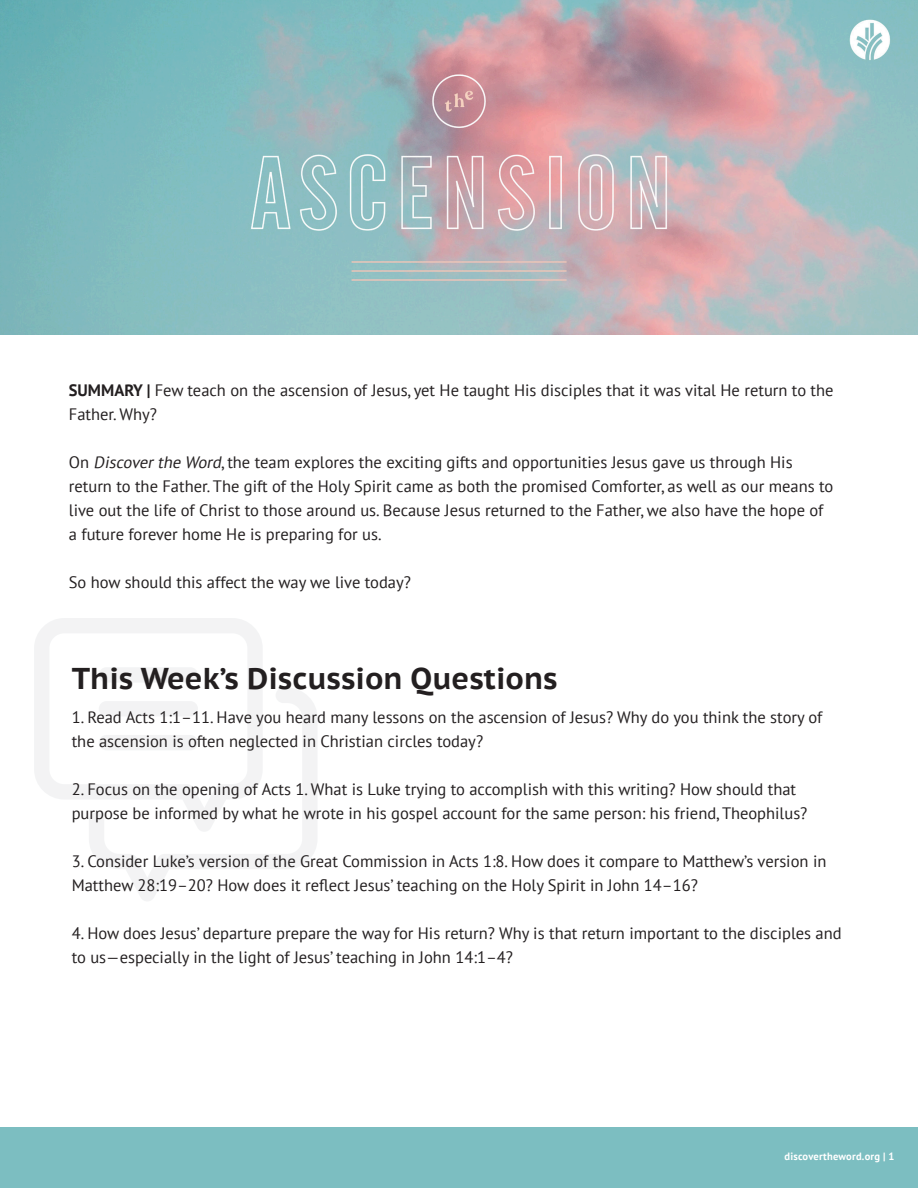
<style>
.page{position:relative;width:918px;height:1188px;background:#fff}
.page>*{position:absolute;margin:0;border:0;box-sizing:border-box;transform-origin:0 0}
.t1{font:700 30px "PT Sans Caption";color:#231f20}
.t2{font:16.5px/24px "PT Sans";color:#231f20}
.t3{font:700 10.5px "PT Sans";letter-spacing:.02em;color:#fff}
.s1{font-weight:700}
.s2{font-style:italic}
</style>
<div class="page">
<svg style="left:34px;top:618px;width:228px;height:181px"></svg>
<svg style="left:89px;top:688px;width:228px;height:213px"></svg>
<div style="left:0;top:1128px;width:918px;height:60px;background:#7cbec1"></div>
<img style="left:0;top:0;width:918px;height:335px">
<p class="t2" style="left:69px;top:378px;width:766px"><span class="s1">SUMMARY |</span> Few teach on the ascension of Jesus, yet He taught His disciples that it was vital He return to the<br>Father. Why?</p>
<p class="t2" style="left:69px;top:450px;width:766px">On <span class="s2">Discoverthe Word</span>, the team explores the exciting gifts and opportunities Jesus gave us through His return to the Father. The gift of the Holy Spirit came as both the promised Comforter, as well as our means to live out the life of Christ to those around us. Because Jesus returned to the Father, we also have the hope of a future forever home He is preparing for us.</p>
<p class="t2" style="left:69px;top:570px;width:344px">So how should this affect the way we live today?</p>
<p class="t1" style="left:72px;top:659px;width:487px">This Week’s Discussion Questions</p>
<p class="t2" style="left:72px;top:705px;width:752px">1. Read Acts 1:1–11. Have you heard many lessons on the ascension of Jesus? Why do you think the story of the ascension is often neglected in Christian circles today?</p>
<p class="t2" style="left:72px;top:777px;width:737px">2. Focus on the opening of Acts 1. What is Luke trying to accomplish with this writing? How should that purpose be informed by what he wrote in his gospel account for the same person: his friend, Theophilus?</p>
<p class="t2" style="left:72px;top:849px;width:756px">3. Consider Luke’s version of the Great Commission in Acts 1:8. How does it compare to Matthew’s version in<br>Matthew 28:19–20? How does it reflect Jesus’ teaching on the Holy Spirit in John 14–16?</p>
<p class="t2" style="left:72px;top:921px;width:771px">4. How does Jesus’ departure prepare the way for His return? Why is that return important to the disciples and to us—especially in the light of Jesus’ teaching in John 14:1–4?</p>
<p class="t3" style="left:785px;top:1149px;width:111px">discovertheword.org | 1</p>
</div>
